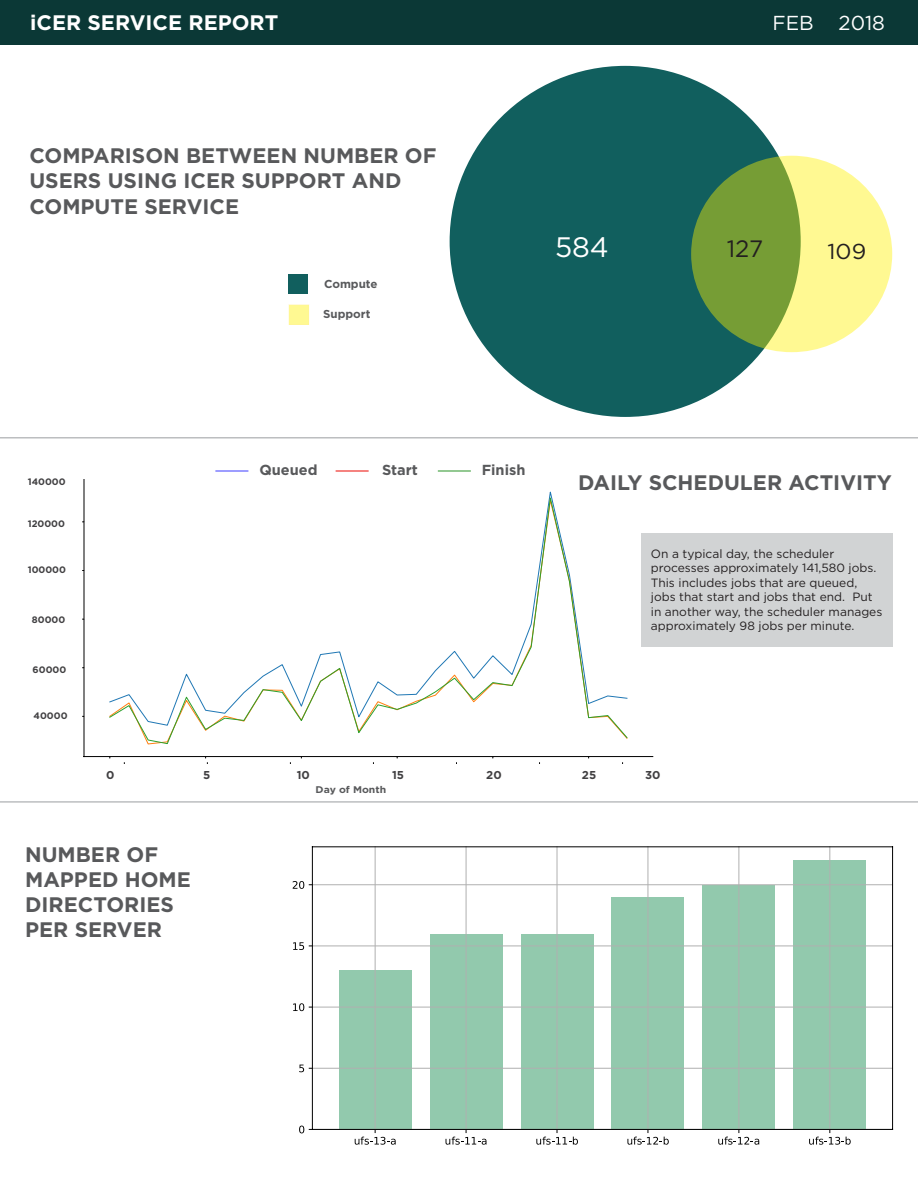
<style>
.page{position:relative;width:918px;height:1188px;background:#fff}
.page>*{position:absolute;margin:0;border:0;box-sizing:border-box;transform-origin:0 0}
.t1{font:28.2px "Gotham";color:#fff}
.t2{font:23.7px "Gotham";color:#231f20}
.t3{font:21.6px "Gotham";color:#231f20;scale:1.04 1}
.t4{font:700 21px/25.2px "Gotham";color:#58595b}
.t5{font:700 21px "Gotham";color:#fff}
.t6{font:20.25px "Gotham";color:#fff}
.t7{font:700 14.55px "Gotham";color:#58595b}
.t8{font:12px/14.4px "Gotham";color:#231f20}
.t9{font:700 11.55px "Gotham";color:#58595b}
.t10{font:700 11.4px "Gotham";color:#414042}
.t11{font:700 9.75px "Gotham";color:#58595b;scale:1.07 1}
.t12{font:700 9.45px "Gotham";color:#414042}
</style>
<div class="page">
<hr style="left:0;top:437px;width:918px;height:2px;background:#bcbec0">
<hr style="left:0;top:801px;width:918px;height:2px;background:#bcbec0">
<div style="left:0;top:0;width:918px;height:45px;background:#0b3836"></div>
<div style="left:641px;top:533px;width:251px;height:114px;background:#d1d3d4"></div>
<div style="left:288px;top:275px;width:20px;height:19px;background:#115f5e"></div>
<div style="left:289px;top:305px;width:20px;height:19px;background:#fff992"></div>
<hr style="left:215px;top:471px;width:33px;height:1px;background:#3d3dff">
<hr style="left:336px;top:470px;width:33px;height:2px;background:#ec110a">
<hr style="left:438px;top:470px;width:33px;height:2px;background:#2f972e">
<div style="left:450px;top:66px;width:351px;height:351px;background:#115f5e;border-radius:50%"></div>
<svg style="left:691px;top:156px;width:201px;height:196px;background:#bbcb64"></svg>
<div style="left:339px;top:970px;width:73px;height:159px;background:#92c9ad"></div>
<div style="left:430px;top:934px;width:72px;height:195px;background:#92c9ad"></div>
<div style="left:521px;top:934px;width:72px;height:195px;background:#92c9ad"></div>
<div style="left:612px;top:897px;width:72px;height:232px;background:#92c9ad"></div>
<div style="left:703px;top:885px;width:72px;height:244px;background:#92c9ad"></div>
<div style="left:793px;top:860px;width:73px;height:269px;background:#92c9ad"></div>
<hr style="left:375px;top:847px;width:1px;height:282px;background:#b0b0b0">
<svg style="left:355px;top:1130px;width:41px;height:15px"></svg>
<hr style="left:466px;top:847px;width:1px;height:282px;background:#b0b0b0">
<svg style="left:446px;top:1130px;width:41px;height:15px"></svg>
<hr style="left:557px;top:847px;width:1px;height:282px;background:#b0b0b0">
<svg style="left:536px;top:1130px;width:42px;height:15px"></svg>
<hr style="left:648px;top:847px;width:1px;height:282px;background:#b0b0b0">
<svg style="left:627px;top:1130px;width:42px;height:15px"></svg>
<hr style="left:738px;top:847px;width:1px;height:282px;background:#b0b0b0">
<svg style="left:718px;top:1130px;width:41px;height:15px"></svg>
<hr style="left:829px;top:847px;width:1px;height:282px;background:#b0b0b0">
<svg style="left:809px;top:1130px;width:42px;height:15px"></svg>
<svg style="left:299px;top:1126px;width:13px;height:7px"></svg>
<hr style="left:312px;top:1068px;width:581px;height:1px;background:#b0b0b0">
<svg style="left:299px;top:1065px;width:13px;height:7px"></svg>
<hr style="left:312px;top:1007px;width:581px;height:1px;background:#b0b0b0">
<svg style="left:293px;top:1003px;width:19px;height:8px"></svg>
<hr style="left:312px;top:946px;width:581px;height:1px;background:#b0b0b0">
<svg style="left:293px;top:942px;width:19px;height:8px"></svg>
<hr style="left:312px;top:884px;width:581px;height:1px;background:#b0b0b0">
<svg style="left:293px;top:881px;width:19px;height:8px"></svg>
<hr style="left:312px;top:846px;width:581px;height:1px;background:#000">
<hr style="left:312px;top:1129px;width:581px;height:1px;background:#000">
<hr style="left:892px;top:847px;width:1px;height:282px;background:#000">
<hr style="left:312px;top:847px;width:1px;height:282px;background:#000">
<svg style="left:109px;top:494px;width:519px;height:251px"></svg>
<hr style="left:84px;top:756px;width:569px;height:1px;background:#000">
<hr style="left:84px;top:480px;width:1px;height:277px;background:#000">
<h3 class="t5" style="left:30px;top:9px;width:250px">iCER SERVICE REPORT</h3>
<h3 class="t6" style="left:772px;top:9px;width:114px">FEB 2018</h3>
<h3 class="t4" style="left:29px;top:143px;width:409px">COMPARISON BETWEEN NUMBER OF<br>USERS USING ICER SUPPORT AND<br>COMPUTE SERVICE</h3>
<p class="t9" style="left:324px;top:276px;width:55px">Compute</p>
<p class="t9" style="left:323px;top:306px;width:49px">Support</p>
<h1 class="t1" style="left:555px;top:229px;width:55px">584</h1>
<h2 class="t2" style="left:727px;top:233px;width:38px">127</h2>
<h3 class="t3" style="left:828px;top:238px;width:39px">109</h3>
<p class="t12" style="left:28px;top:475px;width:39px">140000</p>
<p class="t12" style="left:28px;top:517px;width:39px">120000</p>
<p class="t12" style="left:28px;top:564px;width:40px">100000</p>
<p class="t12" style="left:32px;top:613px;width:35px">80000</p>
<p class="t12" style="left:33px;top:663px;width:35px">60000</p>
<p class="t12" style="left:34px;top:709px;width:35px">40000</p>
<p class="t7" style="left:259px;top:461px;width:60px">Queued</p>
<p class="t7" style="left:382px;top:461px;width:37px">Start</p>
<p class="t7" style="left:482px;top:461px;width:45px">Finish</p>
<h3 class="t4" style="left:578px;top:470px;width:315px">DAILY SCHEDULER ACTIVITY</h3>
<p class="t8" style="left:651px;top:546px;width:233px">On a typical day, the scheduler processes approximately 141,580 jobs.<br>This includes jobs that are queued, jobs that start and jobs that end. Put in another way, the scheduler manages approximately 98 jobs per minute.</p>
<p class="t10" style="left:106px;top:768px;width:10px">0</p>
<p class="t10" style="left:203px;top:768px;width:9px">5</p>
<p class="t10" style="left:297px;top:768px;width:15px">10</p>
<p class="t10" style="left:392px;top:768px;width:14px">15</p>
<p class="t10" style="left:486px;top:768px;width:17px">20</p>
<p class="t10" style="left:582px;top:768px;width:16px">25</p>
<p class="t10" style="left:645px;top:768px;width:17px">30</p>
<h3 class="t4" style="left:25px;top:842px;width:167px">NUMBER OF<br>MAPPED HOME<br>DIRECTORIES<br>PER SERVER</h3>
<p class="t11" style="left:316px;top:783px;width:68px">Day of Month</p>
</div>
